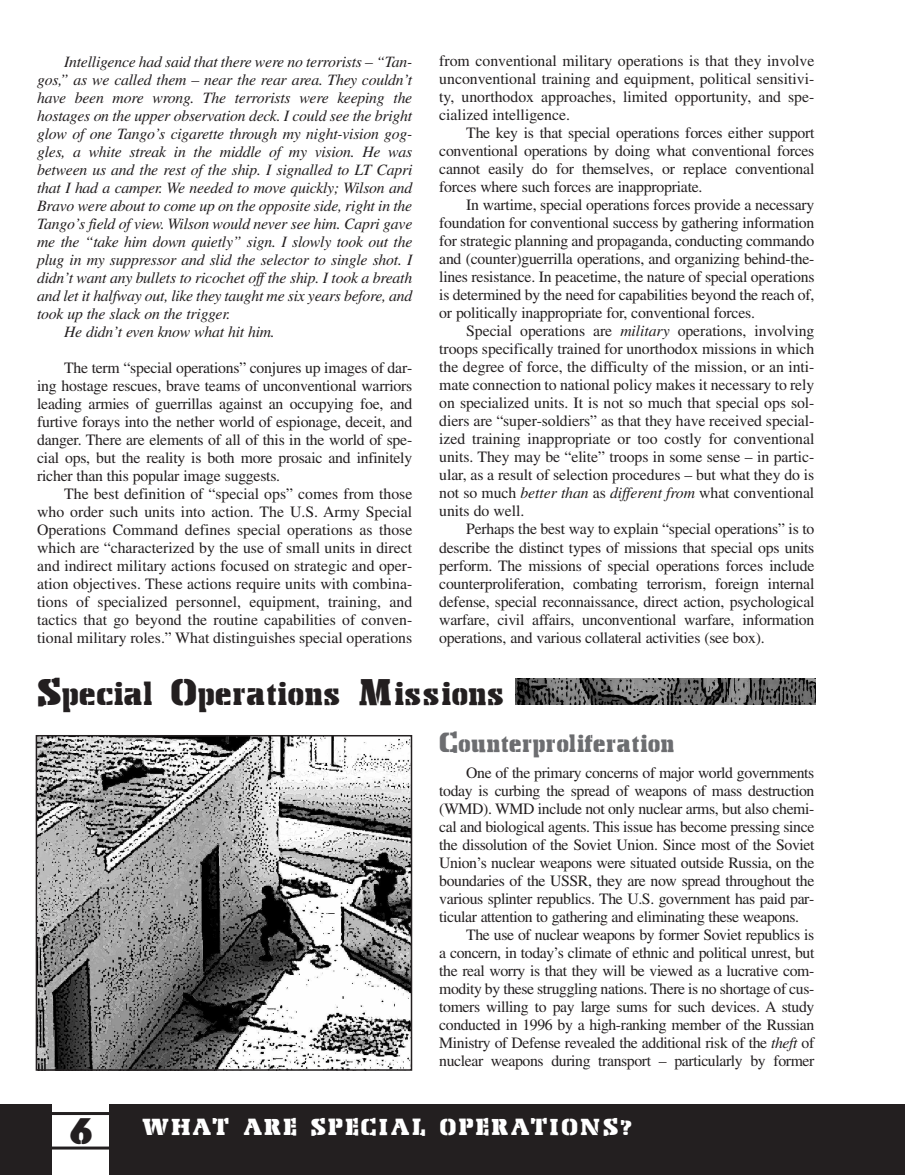
<style>
.page{position:relative;width:905px;height:1175px;background:#fff}
.page>*{position:absolute;margin:0;border:0;box-sizing:border-box;transform-origin:0 0}
.t1{font:36px "Gangplank";color:#231f20}
.t2{font:27px "Gangplank";color:#6c6d70}
.t3{font:22.5px "Gangplank";letter-spacing:.08em;color:#fff}
.t4{font:15.75px/18px "Times";letter-spacing:-.025em;color:#231f20;text-align:justify}
.t5{font:italic 15.75px "Times";letter-spacing:-.015em;color:#231f20}
.s1{font-style:italic}
</style>
<div class="page">
<div style="left:109px;top:1104px;width:795px;height:70px;background:#231f20"></div>
<div style="left:0;top:1104px;width:52px;height:70px;background:#231f20"></div>
<hr style="left:48px;top:1112px;width:66px;height:3px;background:#231f20">
<hr style="left:48px;top:1146px;width:66px;height:3px;background:#231f20">
<img style="left:39px;top:738px;width:370px;height:329px">
<div style="left:36px;top:735px;width:376px;height:335px;border:2px solid #231f20"></div>
<img style="left:516px;top:678px;width:299px;height:26px">
<p class="t5" style="left:64px;top:56px;width:349px">Intelligence had said that there were no terrorists – “Tan-</p>
<p class="t5" style="left:37px;top:74px;width:377px">gos,” as we called them – near the rear area. They couldn’t</p>
<p class="t5" style="left:37px;top:92px;width:376px">have been more wrong. The terrorists were keeping the</p>
<p class="t5" style="left:37px;top:110px;width:376px">hostages on the upper observation deck. I could see the bright</p>
<p class="t5" style="left:37px;top:128px;width:376px">glow of one Tango’s cigarette through my night-vision gog-</p>
<p class="t5" style="left:37px;top:146px;width:376px">gles, a white streak in the middle of my vision. He was</p>
<p class="t5" style="left:37px;top:164px;width:377px">between us and the rest of the ship. I signalled to LT Capri</p>
<p class="t5" style="left:37px;top:182px;width:377px">that I had a camper. We needed to move quickly; Wilson and</p>
<p class="t5" style="left:37px;top:200px;width:376px">Bravo were about to come up on the opposite side, right in the</p>
<p class="t5" style="left:37px;top:218px;width:377px">Tango’s field of view. Wilson would never see him. Capri gave</p>
<p class="t5" style="left:37px;top:236px;width:377px">me the “take him down quietly” sign. I slowly took out the</p>
<p class="t5" style="left:37px;top:254px;width:376px">plug in my suppressor and slid the selector to single shot. I</p>
<p class="t5" style="left:37px;top:272px;width:376px">didn’t want any bullets to ricochet off the ship. I took a breath</p>
<p class="t5" style="left:37px;top:290px;width:376px">and let it halfway out, like they taught me six years before, and</p>
<p class="t5" style="left:37px;top:308px;width:195px">took up the slack on the trigger.</p>
<p class="t5" style="left:64px;top:326px;width:212px">He didn’t even know what hit him.</p>
<p class="t4" style="left:37px;top:360px;width:376px;text-indent:27px">The term “special operations” conjures up images of dar&shy;ing hostage rescues, brave teams of unconventional warriors leading armies of guerrillas against an occupying foe, and furtive forays into the nether world of espionage, deceit, and danger. There are elements of all of this in the world of spe&shy;cial ops, but the reality is both more prosaic and infinitely richer than this popular image suggests.</p>
<p class="t4" style="left:37px;top:486px;width:377px;text-indent:27px">The best definition of “special ops” comes from those who order such units into action. The U.S. Army Special Operations Command defines special operations as those which are “characterized by the use of small units in direct and indirect military actions focused on strategic and oper&shy;ation objectives. These actions require units with combina&shy;tions of specialized personnel, equipment, training, and tactics that go beyond the routine capabilities of conven&shy;tional military roles.” What distinguishes special operations</p>
<p class="t4" style="left:439px;top:54px;width:377px">from conventional military operations is that they involve unconventional training and equipment, political sensitivi&shy;ty, unorthodox approaches, limited opportunity, and spe&shy;cialized intelligence.</p>
<p class="t4" style="left:439px;top:126px;width:376px;text-indent:27px">The key is that special operations forces either support conventional operations by doing what conventional forces cannot easily do for themselves, or replace conventional forces where such forces are inappropriate.</p>
<p class="t4" style="left:439px;top:198px;width:377px;text-indent:27px">In wartime, special operations forces provide a necessary foundation for conventional success by gathering information for strategic planning and propaganda, conducting commando and (counter)guerrilla operations, and organizing behind-the&shy;lines resistance. In peacetime, the nature of special operations is determined by the need for capabilities beyond the reach of, or politically inappropriate for, conventional forces.</p>
<p class="t4" style="left:439px;top:324px;width:377px;text-indent:27px">Special operations are <span class="s1">military</span> operations, involving troops specifically trained for unorthodox missions in which the degree of force, the difficulty of the mission, or an inti&shy;mate connection to national policy makes it necessary to rely on specialized units. It is not so much that special ops sol&shy;diers are “super-soldiers” as that they have received special&shy;ized training inappropriate or too costly for conventional units. They may be “elite” troops in some sense – in partic&shy;ular, as a result of selection procedures – but what they do is not so much <span class="s1">better than</span> as <span class="s1">different from</span> what conventional units do well.</p>
<p class="t4" style="left:439px;top:522px;width:377px;text-indent:27px">Perhaps the best way to explain “special operations” is to describe the distinct types of missions that special ops units perform. The missions of special operations forces include counterproliferation, combating terrorism, foreign internal defense, special reconnaissance, direct action, psychological warfare, civil affairs, unconventional warfare, information operations, and various collateral activities (see box).</p>
<h1 class="t1" style="left:37px;top:671px;width:470px">Special Operations Missions</h1>
<h2 class="t2" style="left:439px;top:727px;width:237px">Counterproliferation</h2>
<p class="t4" style="left:466px;top:765px;width:349px">One of the primary concerns of major world governments</p>
<p class="t4" style="left:439px;top:783px;width:376px">today is curbing the spread of weapons of mass destruction</p>
<p class="t4" style="left:439px;top:801px;width:376px">(WMD). WMD include not only nuclear arms, but also chemi-</p>
<p class="t4" style="left:439px;top:819px;width:376px">cal and biological agents. This issue has become pressing since</p>
<p class="t4" style="left:439px;top:837px;width:377px">the dissolution of the Soviet Union. Since most of the Soviet</p>
<p class="t4" style="left:439px;top:855px;width:376px">Union’s nuclear weapons were situated outside Russia, on the</p>
<p class="t4" style="left:439px;top:873px;width:376px">boundaries of the USSR, they are now spread throughout the</p>
<p class="t4" style="left:439px;top:891px;width:376px">various splinter republics. The U.S. government has paid par-</p>
<p class="t4" style="left:439px;top:909px;width:361px">ticular attention to gathering and eliminating these weapons.</p>
<p class="t4" style="left:466px;top:927px;width:349px">The use of nuclear weapons by former Soviet republics is</p>
<p class="t4" style="left:439px;top:945px;width:377px">a concern, in today’s climate of ethnic and political unrest, but</p>
<p class="t4" style="left:439px;top:963px;width:376px">the real worry is that they will be viewed as a lucrative com-</p>
<p class="t4" style="left:439px;top:981px;width:376px">modity by these struggling nations. There is no shortage of cus-</p>
<p class="t4" style="left:439px;top:999px;width:376px">tomers willing to pay large sums for such devices. A study</p>
<p class="t4" style="left:439px;top:1017px;width:376px">conducted in 1996 by a high-ranking member of the Russian</p>
<p class="t4" style="left:439px;top:1035px;width:376px">Ministry of Defense revealed the additional risk of the <span class="s1">theft</span> of</p>
<p class="t4" style="left:439px;top:1053px;width:376px">nuclear weapons during transport – particularly by former</p>
<h1 class="t1" style="left:68px;top:1110px;width:28px">6</h1>
<h3 class="t3" style="left:142px;top:1113px;width:491px">WHAT ARE SPECIAL OPERATIONS?</h3>
</div>
